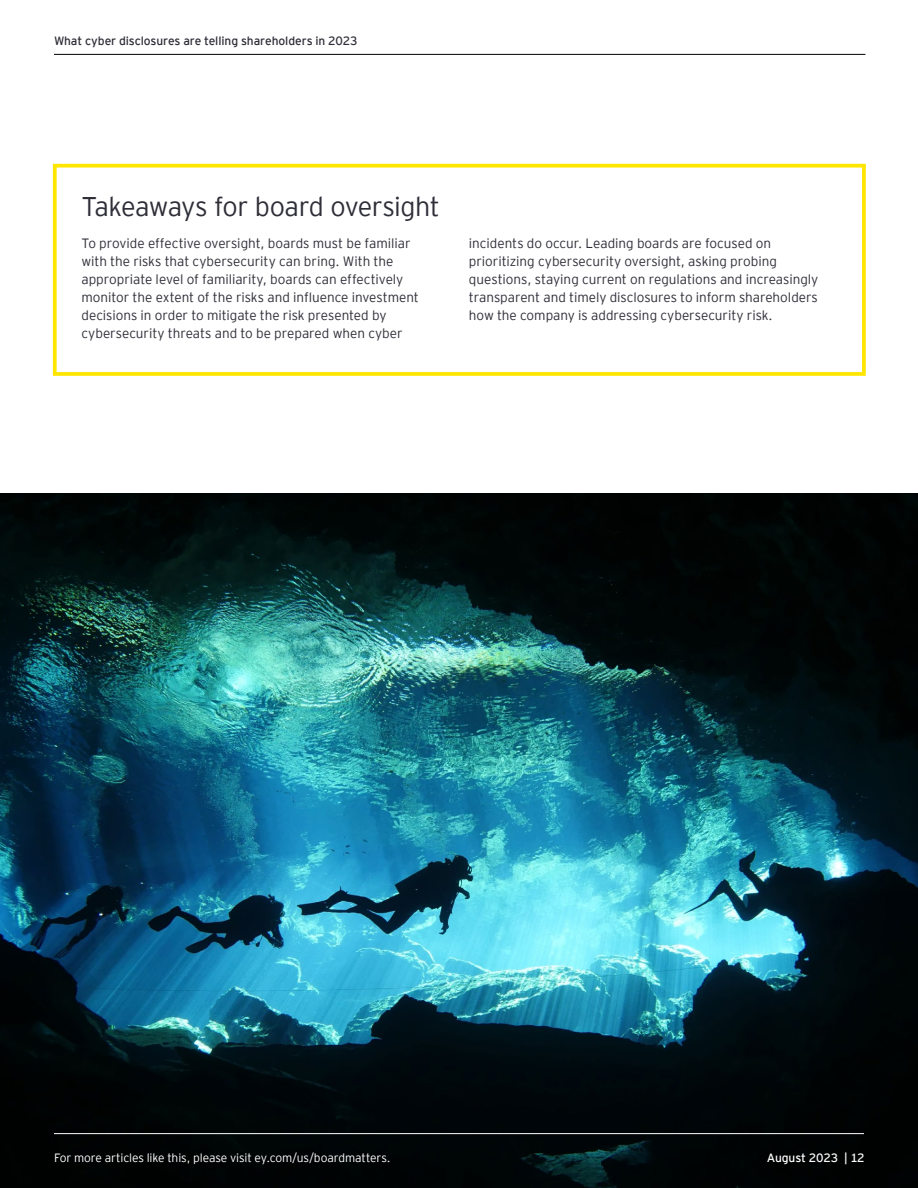
<style>
.page{position:relative;width:918px;height:1188px;background:#fff}
.page>*{position:absolute;margin:0;border:0;box-sizing:border-box;transform-origin:0 0}
.t1{font:300 27px "EY Interstate";letter-spacing:-.025em;color:#2e2e38}
.t2{font:300 13.5px/18px "EY Interstate";color:#2e2e38}
.t3{font:300 12px "EY Interstate";letter-spacing:-.01em;color:#fff}
.t4{font:12px "EY Interstate";letter-spacing:-.005em;color:#2e2e38}
.t5{font:12px "EY Interstate";letter-spacing:-.005em;color:#fff}
</style>
<div class="page">
<img style="left:0;top:493px;width:918px;height:695px">
<div style="left:53px;top:164px;width:813px;height:212px;border:4px solid #ffe600"></div>
<hr style="left:54px;top:54px;width:811px;height:1px;background:#000">
<hr style="left:54px;top:1133px;width:810px;height:1px;background:#fff">
<p class="t4" style="left:54px;top:32px;width:305px">What cyber disclosures are telling shareholders in 2023</p>
<h1 class="t1" style="left:81px;top:187px;width:360px">Takeaways for board oversight</h1>
<p class="t2" style="left:81px;top:233px;width:339px">To provide effective oversight, boards must be familiar with the risks that cybersecurity can bring. With the appropriate level of familiarity, boards can effectively monitor the extent of the risks and influence investment decisions in order to mitigate the risk presented by cybersecurity threats and to be prepared when cyber</p>
<p class="t2" style="left:469px;top:233px;width:351px">incidents do occur. Leading boards are focused on prioritizing cybersecurity oversight, asking probing questions, staying current on regulations and increasingly transparent and timely disclosures to inform shareholders how the company is addressing cybersecurity risk.</p>
<p class="t3" style="left:54px;top:1149px;width:338px">For more articles like this, please visit ey.com/us/boardmatters.</p>
<p class="t5" style="left:767px;top:1149px;width:99px">August 2023 | 12</p>
</div>
